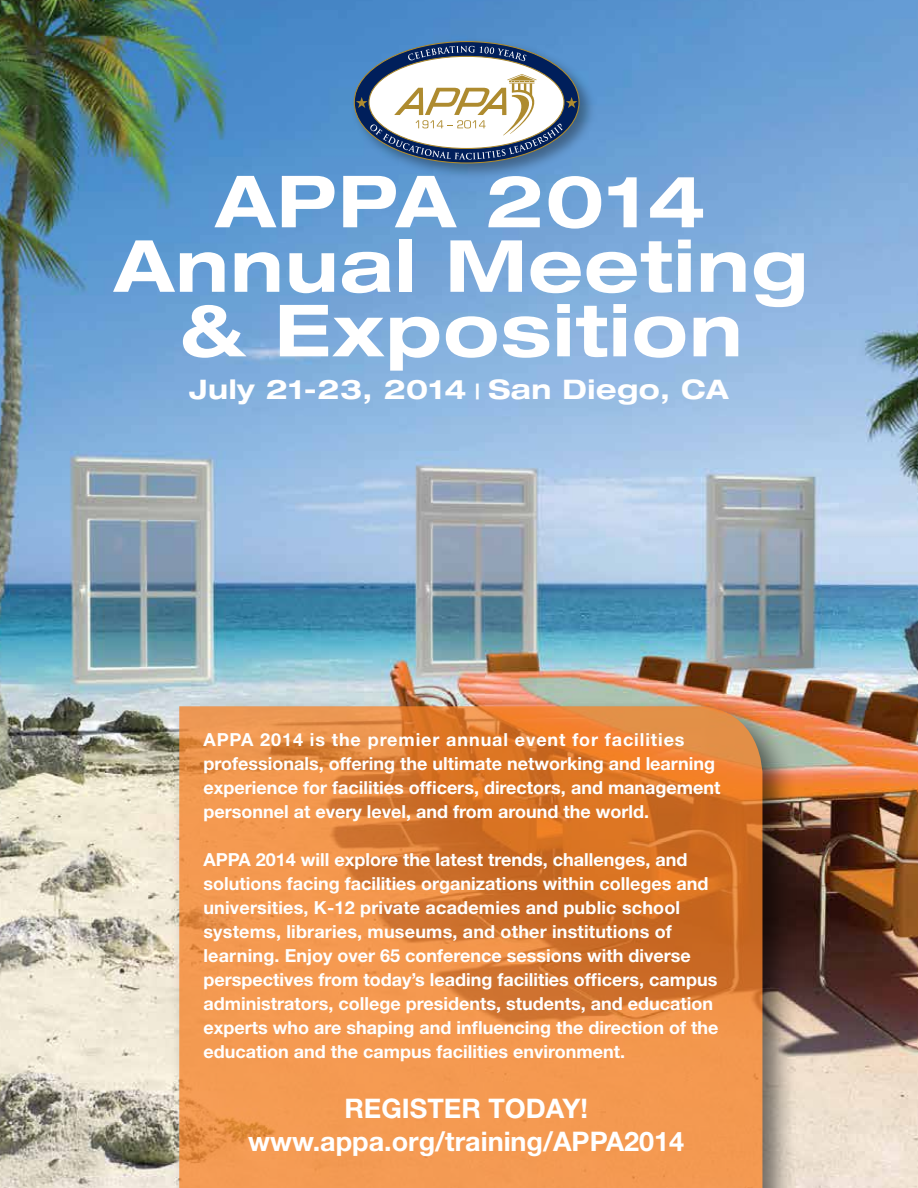
<style>
.page{position:relative;width:918px;height:1188px;background:#fff}
.page>*{position:absolute;margin:0;border:0;box-sizing:border-box;transform-origin:0 0}
.t1{font:700 expanded 72px/64.5px "Helvetica Neue";letter-spacing:.02em;color:#fff;text-align:center}
.t2{font:700 27px/33px "Helvetica Neue";color:#fff;text-align:center}
.t3{font:700 expanded 27px "Helvetica Neue";letter-spacing:.02em;color:#fff}
.t4{font:700 18px/24px "Helvetica Neue";color:#fff}
.s1{font-size:21px}
</style>
<div class="page">
<img style="left:0;top:0;width:918px;height:1188px">
<div style="left:170px;top:697px;width:629px;height:491px;background:#000;opacity:.75"></div>
<svg style="left:179px;top:706px;width:583px;height:482px;background:#e68940"></svg>
<div style="left:351px;top:38px;width:245px;height:143px;background:#000;opacity:.35"></div>
<div style="left:354px;top:42px;width:225px;height:121px;background:#001f5b;border-radius:50%"></div>
<div style="left:369px;top:56px;width:195px;height:92px;background:#fff;border-radius:50%"></div>
<svg style="left:408px;top:46px;width:118px;height:15px"></svg>
<svg style="left:356px;top:74px;width:221px;height:86px"></svg>
<h1 class="t1" style="left:114px;top:167px;width:695px">APPA 2014<br>Annual Meeting &amp; Exposition</h1>
<h2 class="t3" style="left:189px;top:373px;width:541px">July 21-23, 2014 <span class="s1">|</span> San Diego, CA</h2>
<p class="t4" style="left:203px;top:728px;width:519px">APPA 2014 is the premier annual event for facilities professionals, offering the ultimate networking and learning experience for facilities officers, directors, and management personnel at every level, and from around the world.</p>
<p class="t4" style="left:203px;top:847px;width:516px">APPA 2014 will explore the latest trends, challenges, and solutions facing facilities organizations within colleges and universities, K-12 private academies and public school systems, libraries, museums, and other institutions of learning. Enjoy over 65 conference sessions with diverse perspectives from today’s leading facilities officers, campus administrators, college presidents, students, and education experts who are shaping and influencing the direction of the education and the campus facilities environment.</p>
<h2 class="t2" style="left:248px;top:1092px;width:437px">REgistER todAy! www.appa.org/training/APPA2014</h2>
</div>
